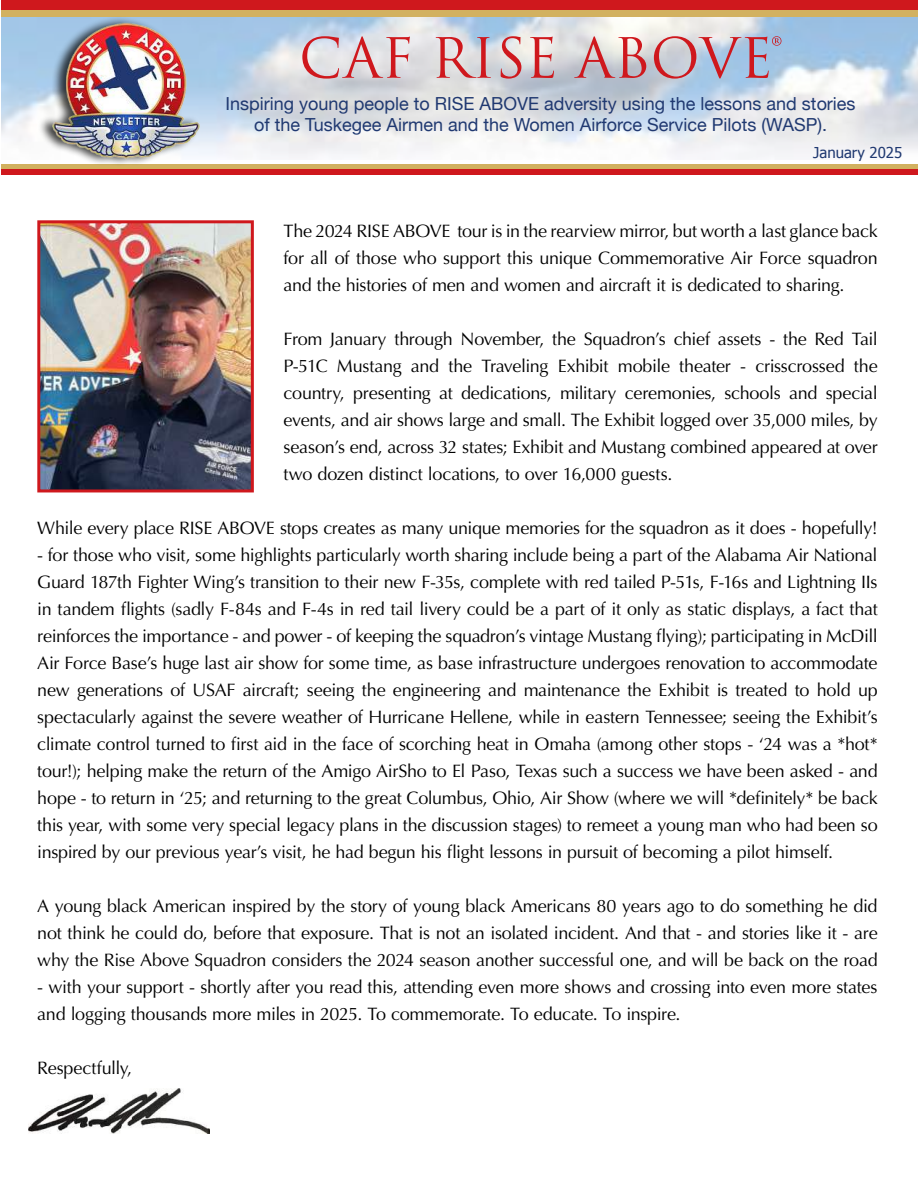
<style>
.page{position:relative;width:918px;height:1188px;background:#fff}
.page>*{position:absolute;margin:0;border:0;box-sizing:border-box;transform-origin:0 0}
.t1{font:54px "Trajan Pro 3";color:#cf181d}
.t2{font:18px/27px "Optima";letter-spacing:-.015em;color:#000;text-align:justify}
.t3{font:18px/21.6px "Helvetica Neue";color:#203971;text-align:center}
.t4{font:15px "Tahoma";color:#203971}
</style>
<div class="page">
<div style="left:1px;top:0;width:917px;height:12px;background:#cf181d"></div>
<div style="left:1px;top:11px;width:917px;height:6px;background:#d2b160"></div>
<div style="left:1px;top:168px;width:917px;height:6px;background:#cf181d"></div>
<div style="left:1px;top:164px;width:917px;height:5px;background:#d2b160"></div>
<div style="left:38px;top:16px;width:162px;height:151px;background:#000;opacity:.75"></div>
<img style="left:45px;top:17px;width:157px;height:150px">
<img style="left:41px;top:224px;width:209px;height:264px">
<div style="left:37px;top:220px;width:217px;height:272px;border:3px solid #cf181d"></div>
<img style="left:28px;top:1088px;width:182px;height:46px">
<h1 class="t1" style="left:299px;top:27px;width:485px">CAF RISE ABOVE®</h1>
<p class="t3" style="left:226px;top:94px;width:632px">Inspiring young people to RISE ABOVE adversity using the lessons and stories of the Tuskegee Airmen and the Women Airforce Service Pilots (WASP).</p>
<p class="t4" style="left:813px;top:147px;width:91px">January 2025</p>
<p class="t2" style="left:284px;top:219px;width:596px">The 2024 RISE ABOVE tour is in the rearview mirror, but worth a last glance back for all of those who support this unique Commemorative Air Force squadron and the histories of men and women and aircraft it is dedicated to sharing.</p>
<p class="t2" style="left:284px;top:327px;width:596px">From January through November, the Squadron’s chief assets - the Red Tail P-51C Mustang and the Traveling Exhibit mobile theater - crisscrossed the country, presenting at dedications, military ceremonies, schools and special events, and air shows large and small. The Exhibit logged over 35,000 miles, by season’s end, across 32 states; Exhibit and Mustang combined appeared at over two dozen distinct locations, to over 16,000 guests.</p>
<p class="t2" style="left:37px;top:516px;width:842px">While every place RISE ABOVE stops creates as many unique memories for the squadron as it does - hopefully!</p>
<p class="t2" style="left:37px;top:543px;width:842px">- for those who visit, some highlights particularly worth sharing include being a part of the Alabama Air National Guard 187th Fighter Wing’s transition to their new F-35s, complete with red tailed P-51s, F-16s and Lightning IIs in tandem flights (sadly F-84s and F-4s in red tail livery could be a part of it only as static displays, a fact that reinforces the importance - and power - of keeping the squadron’s vintage Mustang flying); participating in McDill Air Force Base’s huge last air show for some time, as base infrastructure undergoes renovation to accommodate new generations of USAF aircraft; seeing the engineering and maintenance the Exhibit is treated to hold up spectacularly against the severe weather of Hurricane Hellene, while in eastern Tennessee; seeing the Exhibit’s climate control turned to first aid in the face of scorching heat in Omaha (among other stops - ‘24 was a *hot* tour!); helping make the return of the Amigo AirSho to El Paso, Texas such a success we have been asked - and hope - to return in ‘25; and returning to the great Columbus, Ohio, Air Show (where we will *definitely* be back this year, with some very special legacy plans in the discussion stages) to remeet a young man who had been so inspired by our previous year’s visit, he had begun his flight lessons in pursuit of becoming a pilot himself.</p>
<p class="t2" style="left:37px;top:894px;width:842px">A young black American inspired by the story of young black Americans 80 years ago to do something he did not think he could do, before that exposure. That is not an isolated incident. And that - and stories like it - are why the Rise Above Squadron considers the 2024 season another successful one, and will be back on the road</p>
<p class="t2" style="left:37px;top:975px;width:842px">- with your support - shortly after you read this, attending even more shows and crossing into even more states and logging thousands more miles in 2025. To commemorate. To educate. To inspire.</p>
<p class="t2" style="left:37px;top:1056px;width:96px">Respectfully,</p>
</div>
